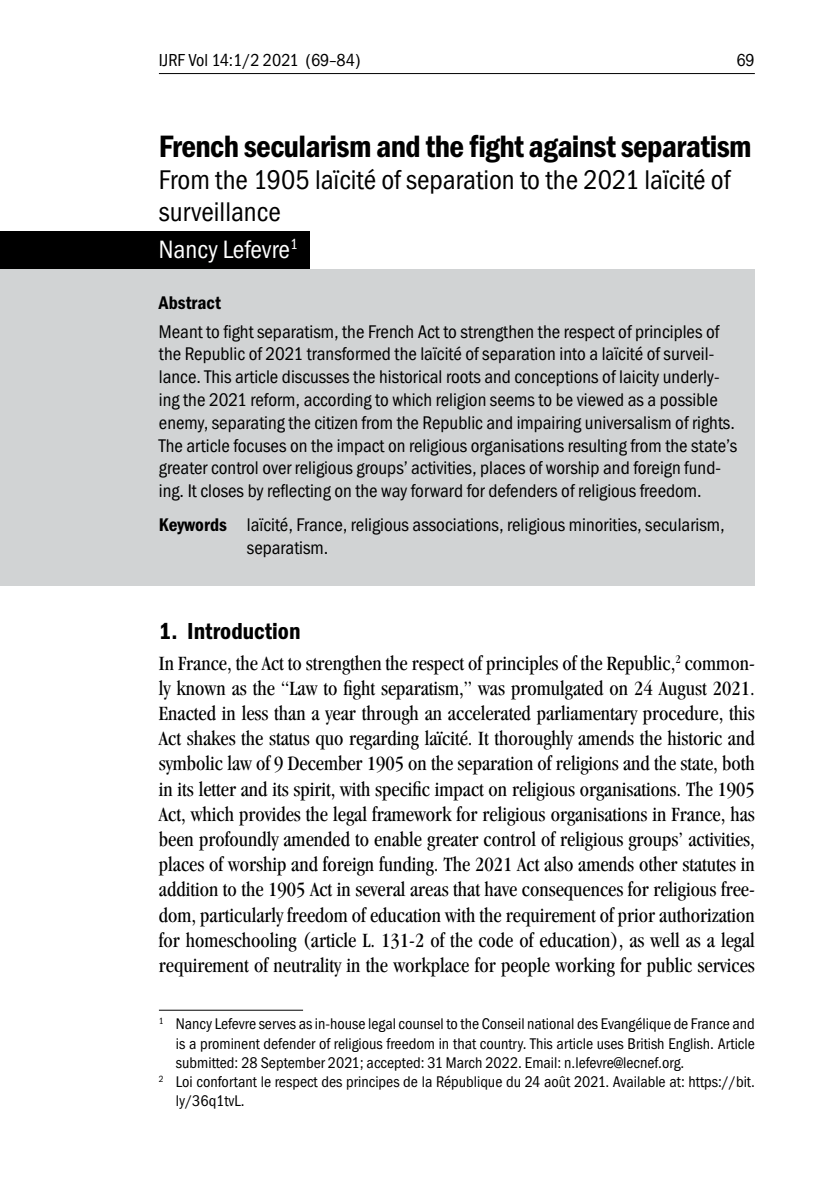
<style>
.page{position:relative;width:840px;height:1191px;background:#fff}
.page>*{position:absolute;margin:0;border:0;box-sizing:border-box;transform-origin:0 0}
.t1{font:600 condensed 32px "Franklin Gothic Itc T";letter-spacing:-.02em;color:#000}
.t2{font:condensed 28px/32px "Franklin Gothic Itc T";color:#000}
.t3{font:condensed 26px "Franklin Gothic Itc T";color:#fff}
.t4{font:600 condensed 24px "Franklin Gothic Itc T";color:#000}
.t5{font:condensed 21px/25.2px "Garamond";color:#000;text-align:justify}
.t6{font:condensed 19px/22.8px "Franklin Gothic Itc T";color:#000}
.t7{font:600 condensed 19px "Franklin Gothic Itc T";color:#000}
.t8{font:condensed 18px "Franklin Gothic Itc T";color:#000}
.t9{font:condensed 16px "Franklin Gothic Itc T";color:#000}
.s1{font-weight:600}
</style>
<div class="page">
<hr style="left:159px;top:73px;width:595px;height:1px;background:#000">
<div style="left:0;top:269px;width:754px;height:316px;background:#d1d3d4"></div>
<div style="left:0;top:231px;width:309px;height:38px;background:#000"></div>
<hr style="left:159px;top:1009px;width:144px;height:1px;background:#000">
<p class="t8" style="left:159px;top:50px;width:203px">IJRF Vol 14:1/2 2021 (69–84)</p>
<p class="t8" style="left:736px;top:50px;width:20px">69</p>
<h1 class="t1" style="left:159px;top:128px;width:593px">French secularism and the fight against separatism</h1>
<h2 class="t2" style="left:159px;top:163px;width:572px">From the 1905 laïcité of separation to the 2021 laïcité of surveillance</h2>
<p class="t3" style="left:159px;top:235px;width:140px">Nancy Lefevre<sup>1</sup></p>
<p class="t7" style="left:159px;top:292px;width:63px">Abstract</p>
<p class="t6" style="left:159px;top:319px;width:579px">Meant to fight separatism, the French Act to strengthen the respect of principles of the Republic of 2021 transformed the laïcité of separation into a laïcité of surveil&shy;lance. This article discusses the historical roots and conceptions of laicity underly&shy;ing the 2021 reform, according to which religion seems to be viewed as a possible enemy, separating the citizen from the Republic and impairing universalism of rights.<br>The article focuses on the impact on religious organisations resulting from the state’s greater control over religious groups’ activities, places of worship and foreign fund&shy;ing. It closes by reflecting on the way forward for defenders of religious freedom.</p>
<p class="t6" style="left:247px;top:513px;width:479px;text-indent:-88px"><span class="s1">Keywords</span> laïcité, France, religious associations, religious minorities, secularism, separatism.</p>
<p class="t4" style="left:159px;top:617px;width:143px">1. Introduction</p>
<p class="t5" style="left:159px;top:650px;width:597px">In France, the Act to strengthen the respect of principles of the Republic,<sup>2</sup> common&shy;ly known as the “Law to fight separatism,” was promulgated on 24 August 2021.<br>Enacted in less than a year through an accelerated parliamentary procedure, this Act shakes the status quo regarding laïcité. It thoroughly amends the historic and symbolic law of 9 December 1905 on the separation of religions and the state, both in its letter and its spirit, with specific impact on religious organisations. The 1905<br>Act, which provides the legal framework for religious organisations in France, has been profoundly amended to enable greater control of religious groups’ activities, places of worship and foreign funding. The 2021 Act also amends other statutes in addition to the 1905 Act in several areas that have consequences for religious free&shy;dom, particularly freedom of education with the requirement of prior authorization for homeschooling (article L. 131-2 of the code of education), as well as a legal requirement of neutrality in the workplace for people working for public services</p>
<p class="t9" style="left:159px;top:1015px;width:597px"><sup>1</sup> Nancy Lefevre serves as in-house legal counsel to the Conseil national des Evangélique de France and</p>
<p class="t9" style="left:176px;top:1034px;width:580px">is a prominent defender of religious freedom in that country. This article uses British English. Article</p>
<p class="t9" style="left:176px;top:1053px;width:509px">submitted: 28 September 2021; accepted: 31 March 2022. Email: n.lefevre@lecnef.org.</p>
<p class="t9" style="left:159px;top:1072px;width:597px"><sup>2</sup> Loi confortant le respect des principes de la République du 24 août 2021. Available at: https://bit.</p>
<p class="t9" style="left:176px;top:1092px;width:70px">ly/36q1tvL.</p>
</div>
